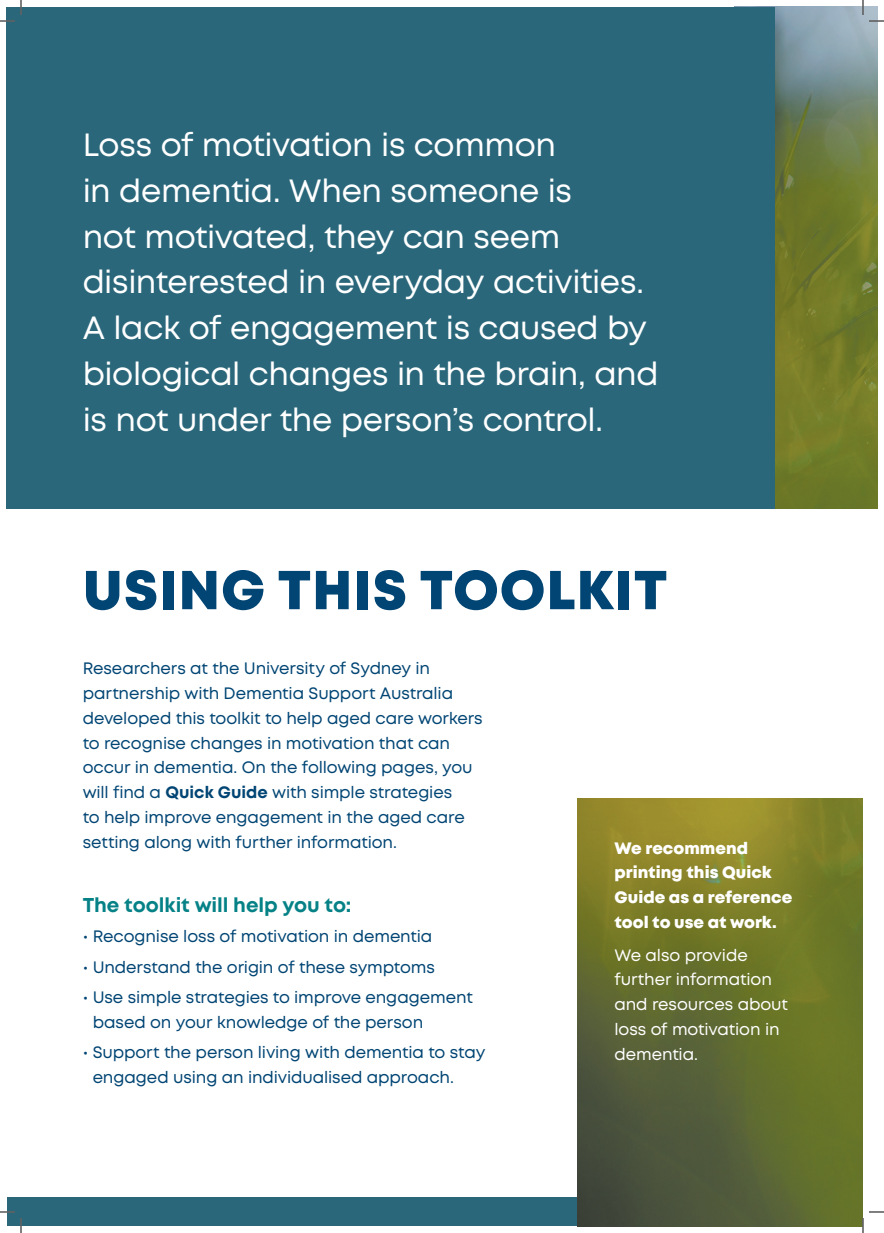
<style>
.page{position:relative;width:884px;height:1233px;background:#fff}
.page>*{position:absolute;margin:0;border:0;box-sizing:border-box;transform-origin:0 0}
.t1{font:800 54.7px "Mont";letter-spacing:.02em;color:#004574}
.t2{font:32.1px/45.7px "Mont";letter-spacing:-.01em;color:#fff}
.t3{font:700 20px "Mont";letter-spacing:-.005em;color:#068287}
.t4{font:16.5px/24.8px "Mont";letter-spacing:-.005em;color:#004574}
.t5{font:16.5px/24.8px "Mont";letter-spacing:-.01em;color:#fff}
.t6{font:800 16.5px/24.8px "Mont";color:#fff}
.s1{font-weight:700}
</style>
<div class="page">
<img style="left:775px;top:7px;width:102px;height:502px">
<div style="left:7px;top:1197px;width:711px;height:29px;background:#2a677a"></div>
<img style="left:577px;top:798px;width:286px;height:428px">
<div style="left:7px;top:7px;width:768px;height:502px;background:#2a677a"></div>
<svg style="left:0;top:1211px;width:15px;height:1px"></svg>
<svg style="left:869px;top:1211px;width:15px;height:1px"></svg>
<svg style="left:0;top:0;width:22px;height:22px"></svg>
<svg style="left:20px;top:1218px;width:2px;height:15px"></svg>
<svg style="left:862px;top:0;width:22px;height:22px"></svg>
<svg style="left:862px;top:1218px;width:2px;height:15px"></svg>
<h2 class="t2" style="left:83px;top:122px;width:578px">Loss of motivation is common<br>in dementia. When someone is<br>not motivated, they can seem disinterested in everyday activities.<br>A lack of engagement is caused by biological changes in the brain, and is not under the person’s control.</h2>
<h1 class="t1" style="left:83px;top:554px;width:586px">USING THIS TOOLKIT</h1>
<p class="t4" style="left:83px;top:656px;width:402px">Researchers at the University of Sydney in partnership with Dementia Support Australia developed this toolkit to help aged care workers to recognise changes in motivation that can occur in dementia. On the following pages, you will find a <span class="s1">Quick Guide</span> with simple strategies<br>to help improve engagement in the aged care setting along with further information.</p>
<p class="t3" style="left:83px;top:891px;width:270px">The toolkit will help you to:</p>
<p class="t4" style="left:83px;top:924px;width:351px">• Recognise loss of motivation in dementia</p>
<p class="t4" style="left:83px;top:954px;width:354px">• Understand the origin of these symptoms</p>
<p class="t4" style="left:93px;top:985px;width:382px;text-indent:-10px">• Use simple strategies to improve engagement based on your knowledge of the person</p>
<p class="t4" style="left:93px;top:1040px;width:394px;text-indent:-10px">• Support the person living with dementia to stay engaged using an individualised approach.</p>
<p class="t6" style="left:614px;top:835px;width:179px">We recommend printing this Quick<br>Guide as a reference tool to use at work.</p>
<p class="t5" style="left:614px;top:942px;width:175px">We also provide further information and resources about loss of motivation in dementia.</p>
</div>
